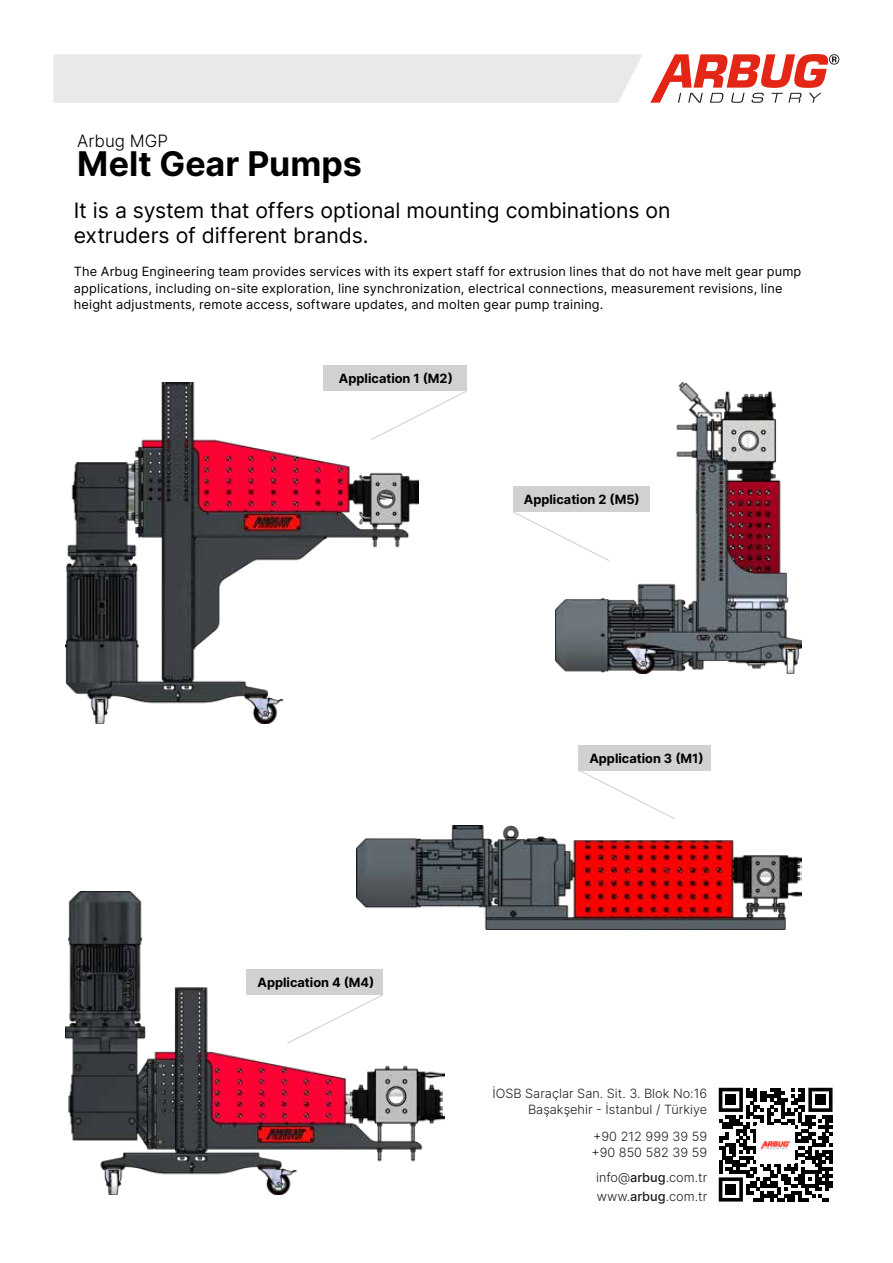
<style>
.page{position:relative;width:893px;height:1263px;background:#fff}
.page>*{position:absolute;margin:0;border:0;box-sizing:border-box;transform-origin:0 0}
.t1{font:700 34.05px "Inter";color:#000}
.t2{font:21.3px/25.5px "Inter";letter-spacing:-.005em;color:#000}
.t3{font:300 16.95px "Inter";letter-spacing:.005em;color:#000}
.t4{font:12.75px/16.5px "Inter";letter-spacing:.015em;color:#000}
.t5{font:300 12.75px/15.3px "Inter";color:#1d1d1b}
.t6{font:700 12.75px "Inter";color:#000}
.s1{font-weight:500}
</style>
<div class="page">
<svg style="left:650px;top:54px;width:189px;height:49px"></svg>
<div style="left:54px;top:54px;width:588px;height:49px;background:#e9e9ea"></div>
<svg style="left:719px;top:1088px;width:114px;height:113px"></svg>
<div style="left:726px;top:1095px;width:10px;height:10px;background:#000"></div>
<div style="left:815px;top:1095px;width:11px;height:10px;background:#000"></div>
<div style="left:726px;top:1184px;width:10px;height:11px;background:#000"></div>
<img style="left:757px;top:1126px;width:38px;height:37px">
<img style="left:356px;top:825px;width:445px;height:104px">
<img style="left:556px;top:383px;width:246px;height:290px">
<img style="left:65px;top:892px;width:379px;height:303px">
<img style="left:65px;top:383px;width:354px;height:341px">
<div style="left:323px;top:366px;width:144px;height:25px;background:#cfd1d2"></div>
<svg style="left:370px;top:391px;width:97px;height:50px"></svg>
<div style="left:513px;top:487px;width:137px;height:25px;background:#cfd1d2"></div>
<svg style="left:513px;top:512px;width:97px;height:50px"></svg>
<div style="left:579px;top:745px;width:132px;height:25px;background:#cfd1d2"></div>
<svg style="left:578px;top:769px;width:98px;height:50px"></svg>
<div style="left:247px;top:969px;width:136px;height:26px;background:#cfd1d2"></div>
<svg style="left:286px;top:993px;width:98px;height:52px"></svg>
<h3 class="t3" style="left:77px;top:128px;width:92px">Arbug MGP</h3>
<h1 class="t1" style="left:77px;top:138px;width:286px">Melt Gear Pumps</h1>
<h2 class="t2" style="left:74px;top:197px;width:598px">It is a system that offers optional mounting combinations on extruders of different brands.</h2>
<p class="t4" style="left:74px;top:263px;width:729px">The Arbug Engineering team provides services with its expert staff for extrusion lines that do not have melt gear pump applications, including on-site exploration, line synchronization, electrical connections, measurement revisions, line height adjustments, remote access, software updates, and molten gear pump training.</p>
<p class="t6" style="left:339px;top:369px;width:115px">Application 1 (M2)</p>
<p class="t6" style="left:524px;top:490px;width:117px">Application 2 (M5)</p>
<p class="t6" style="left:257px;top:973px;width:118px">Application 4 (M4)</p>
<p class="t6" style="left:589px;top:748px;width:116px">Application 3 (M1)</p>
<p class="t5" style="left:492px;top:1086px;width:216px;text-align:right">İOSB Saraçlar San. Sit. 3. Blok No:16<br>Başakşehir - İstanbul / Türkiye</p>
<p class="t5" style="left:591px;top:1129px;width:117px">+90 212 999 39 59 +90 850 582 39 59</p>
<p class="t5" style="left:596px;top:1167px;width:113px;line-height:19.2px">info@<span class="s1">arbug</span>.com.tr www.<span class="s1">arbug</span>.com.tr</p>
</div>
